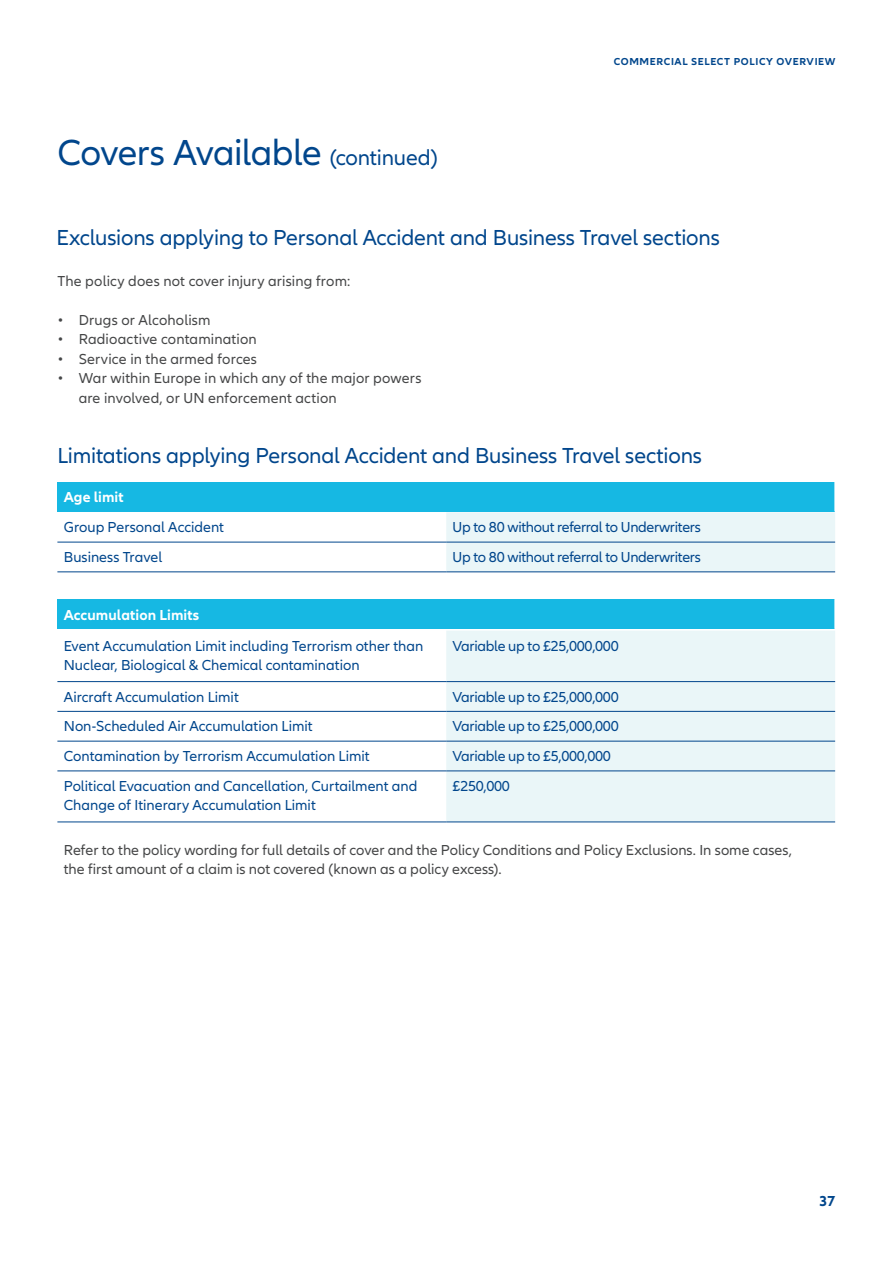
<style>
.page{position:relative;width:893px;height:1263px;background:#fff}
.page>*{position:absolute;margin:0;border:0;box-sizing:border-box;transform-origin:0 0}
.t1{font:37.5px "Allianz Neo";letter-spacing:-.015em;color:#01468c}
.Subheadline___CTA_15{font:22.5px "Allianz Neo";letter-spacing:-.005em;color:#01468c}
.Copy_10_13pt{font:15px/19.5px "Allianz Neo";letter-spacing:-.005em;color:#01468c}
.Copy_10_13pt-2{font:15px/19.5px "Allianz Neo";letter-spacing:.005em;color:#454647}
.Subhead_2_blue_bold{font:700 15px "Allianz Neo";letter-spacing:.005em;color:#fff}
.t2{font:700 15px "Allianz Neo";color:#01468c}
.t3{font:700 10.5px "Allianz Neo";letter-spacing:.06em;color:#01468c}
.s1{font-size:22.5px}
</style>
<div class="page">
<div style="left:446px;top:512px;width:389px;height:60px;background:#eaf6f8"></div>
<hr style="left:57px;top:542px;width:389px;height:1px;background:#01468c">
<hr style="left:446px;top:542px;width:389px;height:1px;background:#01468c">
<hr style="left:57px;top:572px;width:389px;height:1px;background:#01468c">
<hr style="left:446px;top:572px;width:389px;height:1px;background:#01468c">
<div style="left:57px;top:482px;width:778px;height:29px;background:#16b8e3"></div>
<hr style="left:834px;top:482px;width:2px;height:29px;background:#fff">
<div style="left:446px;top:631px;width:389px;height:191px;background:#eaf6f8"></div>
<hr style="left:57px;top:681px;width:389px;height:1px;background:#01468c">
<hr style="left:446px;top:681px;width:389px;height:1px;background:#01468c">
<hr style="left:57px;top:711px;width:389px;height:1px;background:#01468c">
<hr style="left:446px;top:711px;width:389px;height:1px;background:#01468c">
<hr style="left:57px;top:741px;width:389px;height:1px;background:#01468c">
<hr style="left:446px;top:741px;width:389px;height:1px;background:#01468c">
<hr style="left:57px;top:771px;width:389px;height:1px;background:#01468c">
<hr style="left:446px;top:771px;width:389px;height:1px;background:#01468c">
<hr style="left:57px;top:822px;width:389px;height:1px;background:#01468c">
<hr style="left:446px;top:822px;width:389px;height:1px;background:#01468c">
<div style="left:57px;top:599px;width:778px;height:30px;background:#16b8e3"></div>
<hr style="left:834px;top:599px;width:2px;height:30px;background:#fff">
<p class="t1" style="left:57px;top:132px;width:382px">Covers Available <span class="s1">(continued)</span></p>
<p class="t3" style="left:614px;top:56px;width:223px">COMMERCIAL SELECT POLICY OVERVIEW</p>
<p class="Subheadline___CTA_15" style="left:56px;top:224px;width:665px">Exclusions applying to Personal Accident and Business Travel sections</p>
<p class="Copy_10_13pt-2" style="left:57px;top:271px;width:294px">The policy does not cover injury arising from:</p>
<p class="Copy_10_13pt-2" style="left:57px;top:310px;width:155px">• Drugs or Alcoholism</p>
<p class="Copy_10_13pt-2" style="left:57px;top:330px;width:201px">• Radioactive contamination</p>
<p class="Copy_10_13pt-2" style="left:57px;top:349px;width:201px">• Service in the armed forces</p>
<p class="Copy_10_13pt-2" style="left:79px;top:369px;width:344px;text-indent:-21px">• War within Europe in which any of the major powers are involved, or UN enforcement action</p>
<p class="Subheadline___CTA_15" style="left:57px;top:442px;width:646px">Limitations applying Personal Accident and Business Travel sections</p>
<p class="Subhead_2_blue_bold" style="left:64px;top:489px;width:61px">Age limit</p>
<p class="Copy_10_13pt" style="left:64px;top:518px;width:162px">Group Personal Accident</p>
<p class="Copy_10_13pt" style="left:453px;top:518px;width:250px">Up to 80 without referral to Underwriters</p>
<p class="Copy_10_13pt" style="left:64px;top:548px;width:100px">Business Travel</p>
<p class="Copy_10_13pt" style="left:453px;top:548px;width:250px">Up to 80 without referral to Underwriters</p>
<p class="Subhead_2_blue_bold" style="left:64px;top:606px;width:137px">Accumulation Limits</p>
<p class="Copy_10_13pt" style="left:64px;top:636px;width:361px">Event Accumulation Limit including Terrorism other than<br>Nuclear, Biological &amp; Chemical contamination</p>
<p class="Copy_10_13pt" style="left:453px;top:636px;width:168px">Variable up to £25,000,000</p>
<p class="Copy_10_13pt" style="left:64px;top:687px;width:177px">Aircraft Accumulation Limit</p>
<p class="Copy_10_13pt" style="left:453px;top:687px;width:168px">Variable up to £25,000,000</p>
<p class="Copy_10_13pt" style="left:64px;top:717px;width:250px">Non-Scheduled Air Accumulation Limit</p>
<p class="Copy_10_13pt" style="left:453px;top:717px;width:168px">Variable up to £25,000,000</p>
<p class="Copy_10_13pt" style="left:64px;top:747px;width:307px">Contamination by Terrorism Accumulation Limit</p>
<p class="Copy_10_13pt" style="left:453px;top:747px;width:160px">Variable up to £5,000,000</p>
<p class="Copy_10_13pt" style="left:64px;top:776px;width:355px">Political Evacuation and Cancellation, Curtailment and<br>Change of Itinerary Accumulation Limit</p>
<p class="Copy_10_13pt" style="left:453px;top:776px;width:59px">£250,000</p>
<p class="Copy_10_13pt-2" style="left:64px;top:840px;width:729px">Refer to the policy wording for full details of cover and the Policy Conditions and Policy Exclusions. In some cases,</p>
<p class="Copy_10_13pt-2" style="left:64px;top:860px;width:439px">the first amount of a claim is not covered (known as a policy excess).</p>
<p class="t2" style="left:819px;top:1192px;width:18px">37</p>
</div>
